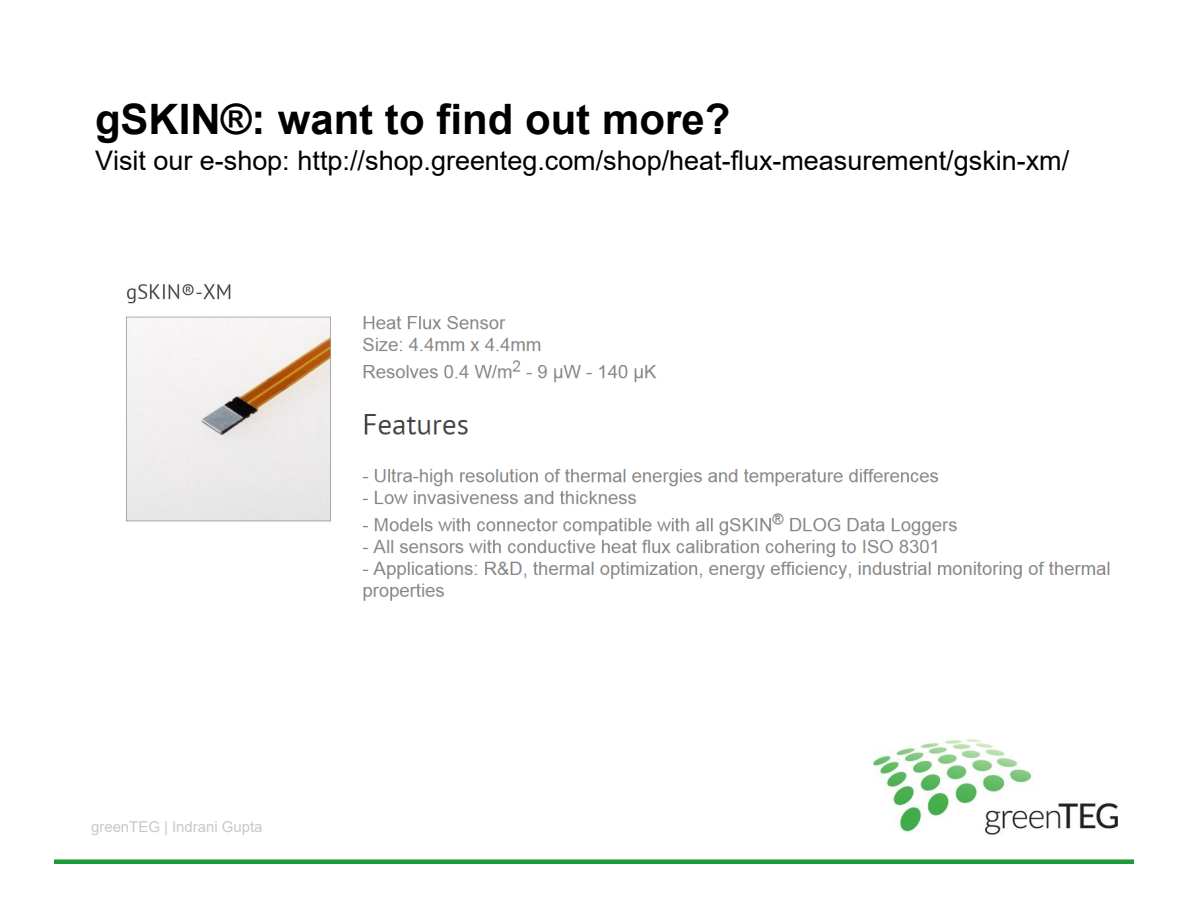
<style>
.page{position:relative;width:1188px;height:918px;background:#fff}
.page>*{position:absolute;margin:0;border:0;box-sizing:border-box;transform-origin:0 0}
.t1{font:700 42px "Arial";color:#000}
.t2{font:27px "Arial";color:#000}
.t3{font:15px "Arial";letter-spacing:-.005em;color:#c6c8ca}
</style>
<div class="page">
<img style="left:873px;top:740px;width:244px;height:95px">
<div style="left:54px;top:859px;width:1080px;height:5px;background:#1b9a38"></div>
<img style="left:126px;top:284px;width:205px;height:238px">
<img style="left:362px;top:316px;width:748px;height:285px">
<h1 class="t1" style="left:95px;top:92px;width:637px">gSKIN®: want to find out more?</h1>
<p class="t2" style="left:95px;top:142px;width:976px">Visit our e-shop: http://shop.greenteg.com/shop/heat-flux-measurement/gskin-xm/</p>
<p class="t3" style="left:91px;top:816px;width:173px">greenTEG | Indrani Gupta</p>
</div>
